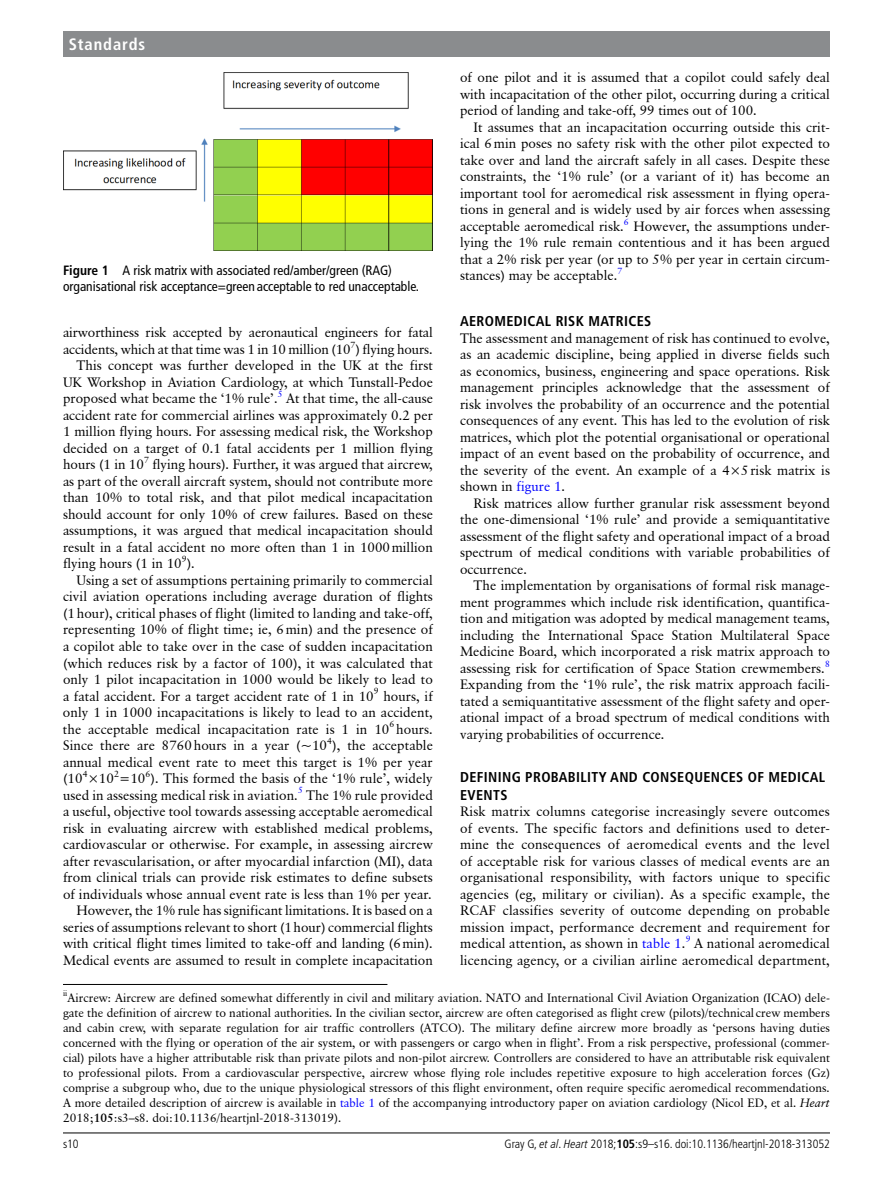
<style>
.page{position:relative;width:893px;height:1191px;background:#fff}
.page>*{position:absolute;margin:0;border:0;box-sizing:border-box;transform-origin:0 0}
.t1{font:700 condensed 16.5px "Frutiger LT Pro";letter-spacing:.055em;color:#fff}
.t2{font:700 condensed 14.25px/17.2px "Frutiger LT Pro";letter-spacing:.025em;color:#000}
.t3{font:13.5px/16.5px "Classical Garamond BT";color:#000;text-align:justify}
.t4{font:condensed 13.5px/16.5px "Frutiger LT Pro";color:#000}
.t5{font:12px/15px "Classical Garamond BT";color:#000;text-align:justify}
.t6{font:300 condensed 12px "Frutiger LT Pro";color:#000}
.s1{font-weight:700}
.s2{color:#00f}
.s3{font-style:italic}
</style>
<div class="page">
<hr style="left:63px;top:1132px;width:767px;height:1px;background:#000">
<div style="left:63px;top:31px;width:767px;height:25px;background:#8a8c8e"></div>
<img style="left:63px;top:72px;width:370px;height:179px">
<hr style="left:63px;top:984px;width:324px;height:1px;background:#000">
<p class="t1" style="left:69px;top:34px;width:78px">Standards</p>
<p class="t4" style="left:63px;top:262px;width:358px"><span class="s1">Figure 1</span> A risk matrix with associated red/amber/green (RAG) organisational risk acceptance=green acceptable to red unacceptable.</p>
<p class="t3" style="left:63px;top:324px;width:371px">airworthiness risk accepted by aeronautical engineers for fatal</p>
<p class="t3" style="left:63px;top:341px;width:371px">accidents, which at that time was 1 in 10 million (10<sup>7</sup>) flying hours.</p>
<p class="t3" style="left:77px;top:357px;width:358px">This concept was further developed in the UK at the first</p>
<p class="t3" style="left:63px;top:374px;width:371px">UK Workshop in Aviation Cardiology, at which Tunstall-Pedoe</p>
<p class="t3" style="left:63px;top:390px;width:371px">proposed what became the ‘1% rule’.<sup>5</sup> At that time, the all-cause</p>
<p class="t3" style="left:63px;top:407px;width:371px">accident rate for commercial airlines was approximately 0.2 per</p>
<p class="t3" style="left:63px;top:423px;width:371px">1 million flying hours. For assessing medical risk, the Workshop</p>
<p class="t3" style="left:63px;top:440px;width:371px">decided on a target of 0.1 fatal accidents per 1 million flying</p>
<p class="t3" style="left:63px;top:456px;width:371px">hours (1 in 10<sup>7</sup> flying hours). Further, it was argued that aircrew,</p>
<p class="t3" style="left:63px;top:473px;width:371px">as part of the overall aircraft system, should not contribute more</p>
<p class="t3" style="left:63px;top:489px;width:371px">than 10% to total risk, and that pilot medical incapacitation</p>
<p class="t3" style="left:63px;top:506px;width:371px">should account for only 10% of crew failures. Based on these</p>
<p class="t3" style="left:63px;top:522px;width:371px">assumptions, it was argued that medical incapacitation should</p>
<p class="t3" style="left:63px;top:539px;width:371px">result in a fatal accident no more often than 1 in 1000million</p>
<p class="t3" style="left:63px;top:555px;width:133px">flying hours (1 in 10<sup>9</sup>).</p>
<p class="t3" style="left:77px;top:572px;width:358px">Using a set of assumptions pertaining primarily to commercial</p>
<p class="t3" style="left:63px;top:588px;width:371px">civil aviation operations including average duration of flights</p>
<p class="t3" style="left:63px;top:605px;width:371px">(1hour), critical phases of flight (limited to landing and take-off,</p>
<p class="t3" style="left:63px;top:621px;width:371px">representing 10% of flight time; ie, 6min) and the presence of</p>
<p class="t3" style="left:63px;top:638px;width:371px">a copilot able to take over in the case of sudden incapacitation</p>
<p class="t3" style="left:63px;top:654px;width:371px">(which reduces risk by a factor of 100), it was calculated that</p>
<p class="t3" style="left:63px;top:671px;width:371px">only 1 pilot incapacitation in 1000 would be likely to lead to</p>
<p class="t3" style="left:63px;top:687px;width:371px">a fatal accident. For a target accident rate of 1 in 10<sup>9</sup> hours, if</p>
<p class="t3" style="left:63px;top:704px;width:371px">only 1 in 1000 incapacitations is likely to lead to an accident,</p>
<p class="t3" style="left:63px;top:720px;width:371px">the acceptable medical incapacitation rate is 1 in 10<sup>6</sup> hours.</p>
<p class="t3" style="left:63px;top:737px;width:371px">Since there are 8760hours in a year (~10<sup>4</sup>), the acceptable</p>
<p class="t3" style="left:63px;top:753px;width:371px">annual medical event rate to meet this target is 1% per year</p>
<p class="t3" style="left:63px;top:770px;width:371px">(10<sup>4</sup>×10<sup>2</sup>=10<sup>6</sup>). This formed the basis of the ‘1% rule’, widely</p>
<p class="t3" style="left:63px;top:786px;width:371px">used in assessing medical risk in aviation.<sup>5</sup> The 1% rule provided</p>
<p class="t3" style="left:63px;top:803px;width:371px">a useful, objective tool towards assessing acceptable aeromedical</p>
<p class="t3" style="left:63px;top:819px;width:371px">risk in evaluating aircrew with established medical problems,</p>
<p class="t3" style="left:63px;top:836px;width:371px">cardiovascular or otherwise. For example, in assessing aircrew</p>
<p class="t3" style="left:63px;top:852px;width:371px">after revascularisation, or after myocardial infarction (MI), data</p>
<p class="t3" style="left:63px;top:869px;width:371px">from clinical trials can provide risk estimates to define subsets</p>
<p class="t3" style="left:63px;top:885px;width:370px">of individuals whose annual event rate is less than 1% per year.</p>
<p class="t3" style="left:77px;top:902px;width:358px">However, the 1% rule has significant limitations. It is based on a</p>
<p class="t3" style="left:63px;top:918px;width:371px">series of assumptions relevant to short (1hour) commercial flights</p>
<p class="t3" style="left:63px;top:935px;width:371px">with critical flight times limited to take-off and landing (6min).</p>
<p class="t3" style="left:63px;top:951px;width:371px">Medical events are assumed to result in complete incapacitation</p>
<p class="t3" style="left:460px;top:69px;width:371px">of one pilot and it is assumed that a copilot could safely deal with incapacitation of the other pilot, occurring during a critical period of landing and take-off, 99 times out of 100.</p>
<p class="t3" style="left:460px;top:119px;width:371px;text-indent:14px">It assumes that an incapacitation occurring outside this crit&shy;ical 6min poses no safety risk with the other pilot expected to take over and land the aircraft safely in all cases. Despite these constraints, the ‘1% rule’ (or a variant of it) has become an important tool for aeromedical risk assessment in flying opera&shy;tions in general and is widely used by air forces when assessing acceptable aeromedical risk.<sup>6</sup> However, the assumptions under&shy;lying the 1% rule remain contentious and it has been argued that a 2% risk per year (or up to 5% per year in certain circum&shy;stances) may be acceptable.<sup>7</sup></p>
<p class="t2" style="left:460px;top:312px;width:193px">AEROMEDICAL RISK MATRICES</p>
<p class="t3" style="left:460px;top:329px;width:371px">The assessment and management of risk has continued to evolve, as an academic discipline, being applied in diverse fields such as economics, business, engineering and space operations. Risk management principles acknowledge that the assessment of risk involves the probability of an occurrence and the potential consequences of any event. This has led to the evolution of risk matrices, which plot the potential organisational or operational impact of an event based on the probability of occurrence, and the severity of the event. An example of a 4×5risk matrix is shown in <span class="s2">figure 1</span>.</p>
<p class="t3" style="left:460px;top:494px;width:371px;text-indent:14px">Risk matrices allow further granular risk assessment beyond the one-dimensional ‘1% rule’ and provide a semiquantitative assessment of the flight safety and operational impact of a broad spectrum of medical conditions with variable probabilities of occurrence.</p>
<p class="t3" style="left:460px;top:577px;width:371px;text-indent:14px">The implementation by organisations of formal risk manage&shy;ment programmes which include risk identification, quantifica&shy;tion and mitigation was adopted by medical management teams, including the International Space Station Multilateral Space Medicine Board, which incorporated a risk matrix approach to assessing risk for certification of Space Station crewmembers.<sup>8<br></sup>Expanding from the ‘1% rule’, the risk matrix approach facili&shy;tated a semiquantitative assessment of the flight safety and oper&shy;ational impact of a broad spectrum of medical conditions with varying probabilities of occurrence.</p>
<p class="t2" style="left:460px;top:768px;width:367px">DEFINING PROBABILITY AND CONSEQUENCES OF MEDICAL<br>EVENTS</p>
<p class="t3" style="left:460px;top:803px;width:371px">Risk matrix columns categorise increasingly severe outcomes of events. The specific factors and definitions used to deter&shy;mine the consequences of aeromedical events and the level of acceptable risk for various classes of medical events are an organisational responsibility, with factors unique to specific agencies (eg, military or civilian). As a specific example, the RCAF classifies severity of outcome depending on probable mission impact, performance decrement and requirement for medical attention, as shown in <span class="s2">table 1</span>.<sup>9</sup> A national aeromedical licencing agency, or a civilian airline aeromedical department,</p>
<p class="t5" style="left:63px;top:990px;width:768px"><sup>ii</sup>Aircrew: Aircrew are defined somewhat differently in civil and military aviation. NATO and International Civil Aviation Organization (ICAO) dele&shy;gate the definition of aircrew to national authorities. In the civilian sector, aircrew are often categorised as flight crew (pilots)/technical crew members and cabin crew, with separate regulation for air traffic controllers (ATCO). The military define aircrew more broadly as ‘persons having duties concerned with the flying or operation of the air system, or with passengers or cargo when in flight’. From a risk perspective, professional (commer&shy;cial) pilots have a higher attributable risk than private pilots and non-pilot aircrew. Controllers are considered to have an attributable risk equivalent to professional pilots. From a cardiovascular perspective, aircrew whose flying role includes repetitive exposure to high acceleration forces (Gz) comprise a subgroup who, due to the unique physiological stressors of this flight environment, often require specific aeromedical recommendations.<br>A more detailed description of aircrew is available in <span class="s2">table 1</span> of the accompanying introductory paper on aviation cardiology (Nicol ED, et al. <span class="s3">Heart </span>2018;<span class="s1">105</span>:s3–s8. doi:10.1136/heartjnl-2018-313019).</p>
<p class="t6" style="left:63px;top:1136px;width:17px">s10</p>
<p class="t6" style="left:505px;top:1136px;width:327px">Gray G, <span class="s3">et al</span>. <span class="s3">Heart</span> 2018;<span class="s1">105</span>:s9–s16. doi:10.1136/heartjnl-2018-313052</p>
</div>
